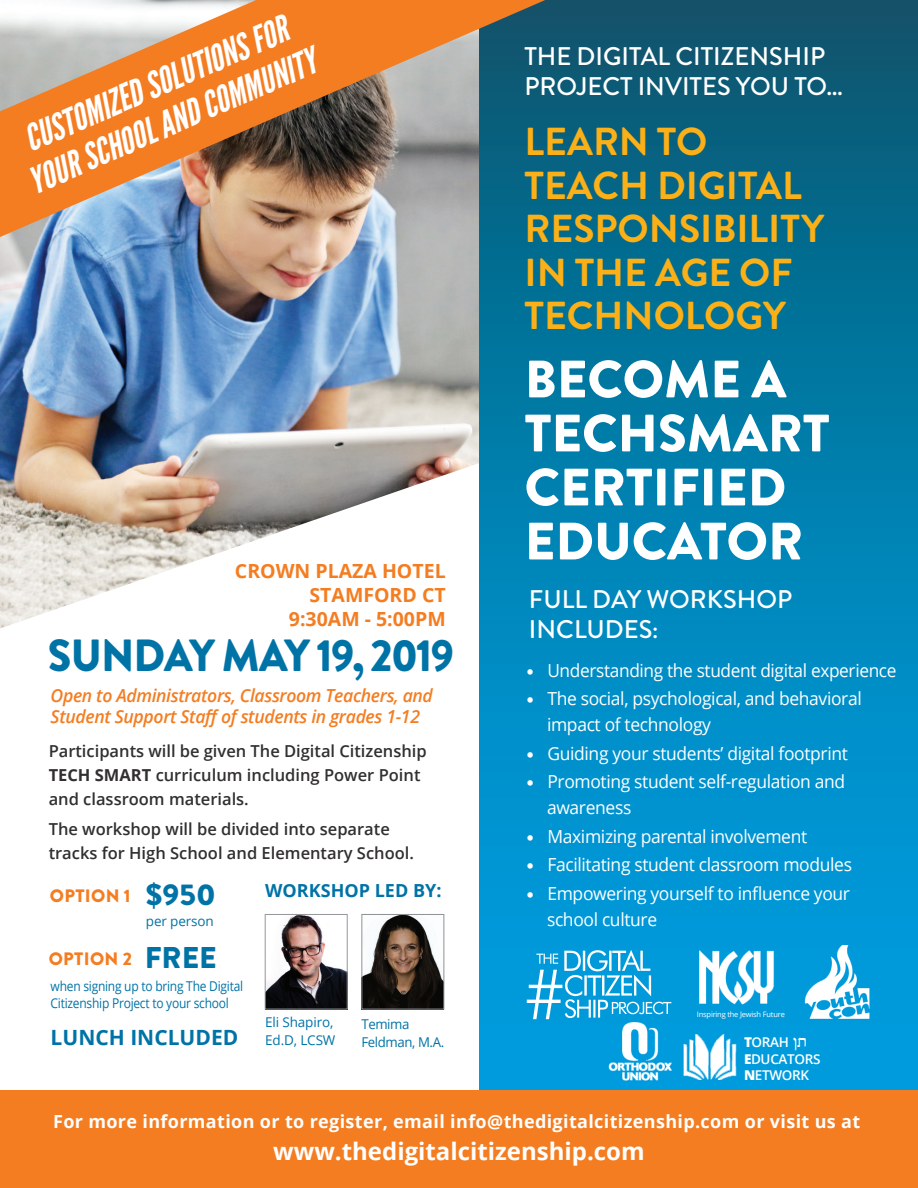
<style>
.page{position:relative;width:918px;height:1188px;background:#fff}
.page>*{position:absolute;margin:0;border:0;box-sizing:border-box;transform-origin:0 0}
.t1{font:900 52.5px/54px "Brandon Grotesque";color:#fff}
.t2{font:900 45px "Brandon Grotesque";letter-spacing:-.04em;color:#0073a6;scale:.96 1}
.t3{font:700 39px/43.5px "Brandon Grotesque";color:#fbb017}
.t4{font:italic 36px/40.5px "League Gothic";color:#fff;text-align:center}
.t5{font:900 30px "Brandon Grotesque";color:#0073a6;scale:1.05 1}
.t6{font:500 25.5px/30.6px "Brandon Grotesque";color:#fff}
.t7{font:700 24px "Open Sans";color:#fff}
.t8{font:700 21px "Open Sans";color:#0073a6}
.t9{font:700 19.5px/24px "Open Sans";color:#f47d21;text-align:right}
.t10{font:18px/25.5px "Open Sans";letter-spacing:-.02em;color:#fff}
.t11{font:italic 600 18px/21px "Open Sans";letter-spacing:-.02em;color:#f47d21}
.t12{font:700 18px "Open Sans";letter-spacing:.02em;color:#fff}
.t13{font:18px "Open Sans";letter-spacing:-.02em;color:#fff;scale:.96 1}
.t14{font:900 18px "Brandon Grotesque";letter-spacing:.02em;color:#f47d21}
.t15{font:700 18px "Open Sans";color:#0073a6}
.t16{font:600 16.5px/24px "Open Sans";color:#312f30}
.t17{font:16.5px "UD Avital";color:#fff}
.t18{font:13.5px/16.5px "Open Sans";letter-spacing:-.02em;color:#0073a6;scale:.89 1}
.t19{font:13.5px/18px "Open Sans";letter-spacing:-.02em;color:#0073a6}
.t20{font:600 13.5px/16.5px "Open Sans";letter-spacing:-.025em;color:#fff}
.t21{font:7.5px "Open Sans";letter-spacing:-.025em;color:#fff}
.s1{font-weight:700}
.s2{font-size:30px;color:#0073a6}
.s3{font-family:"Myriad Pro";font-weight:900;font-size:19.5px}
.s4{font-weight:800}
</style>
<div class="page">
<img style="left:0;top:237px;width:479px;height:75px">
<svg style="left:0;top:312px;width:479px;height:698px"></svg>
<div style="left:479px;top:0;width:439px;height:1188px;background:linear-gradient(to bottom,#085a73,#00acf8)"></div>
<div style="left:0;top:1090px;width:918px;height:98px;background:#f47d21"></div>
<svg style="left:527px;top:950px;width:144px;height:69px;background:#3cb1e3"></svg>
<svg style="left:0;top:0;width:545px;height:237px;background:#b28b69"></svg>
<img style="left:363px;top:916px;width:79px;height:91px">
<div style="left:361px;top:914px;width:83px;height:95px;border:1px solid #8f9194"></div>
<img style="left:267px;top:916px;width:79px;height:91px">
<div style="left:265px;top:914px;width:83px;height:95px;border:1px solid #95979a"></div>
<img style="left:603px;top:1019px;width:75px;height:69px">
<img style="left:691px;top:942px;width:88px;height:79px">
<img style="left:802px;top:945px;width:71px;height:78px">
<img style="left:668px;top:1019px;width:82px;height:60px">
<h3 class="t4" style="left:6px;top:129px;width:312px;rotate:-24deg">CUSTOMIZED SOLUTIONS FOR<br>YOUR SCHOOL AND COMMUNITY</h3>
<p class="t9" style="left:235px;top:559px;width:212px">CROWN PLAZA HOTEL<br>STAMFORD CT<br>9:30AM - 5:00PM</p>
<h2 class="t2" style="left:48px;top:624px;width:424px">SUNDAY MAY 19, 2019</h2>
<p class="t11" style="left:51px;top:685px;width:384px">Open to Administrators, Classroom Teachers, and<br>Student Support Staff of students in grades 1-12</p>
<p class="t16" style="left:49px;top:738px;width:380px">Participants will be given The Digital Citizenship<br><span class="s1">TECH SMART</span> curriculum including Power Point and classroom materials.</p>
<p class="t16" style="left:49px;top:816px;width:367px">The workshop will be divided into separate tracks for High School and Elementary School.</p>
<h3 class="t5" style="left:146px;top:873px;width:68px">$950</h3>
<p class="t19" style="left:146px;top:912px;width:69px">per person</p>
<p class="t15" style="left:265px;top:878px;width:178px">WORKSHOP LED BY:</p>
<p class="t14" style="left:50px;top:883px;width:82px">OPTION 1</p>
<p class="t14" style="left:49px;top:946px;width:170px">OPTION 2 <span class="s2">FREE</span></p>
<p class="t18" style="left:51px;top:978px;width:218px">when signing up to bring The Digital<br>Citizenship Project to your school</p>
<p class="t8" style="left:51px;top:1023px;width:189px">LUNCH INCLUDED</p>
<p class="t19" style="left:265px;top:1013px;width:72px">Eli Shapiro,<br>Ed.D, LCSW</p>
<p class="t19" style="left:361px;top:1015px;width:84px">Temima<br>Feldman, M.A.</p>
<h3 class="t6" style="left:524px;top:41px;width:320px">THE DIGITAL CITIZENSHIP<br>PROJECT INVITES YOU TO...</h3>
<h3 class="t3" style="left:525px;top:121px;width:301px">LEARN TO<br>TEACH DIGITAL<br>RESPONSIBILITY<br>IN THE AGE OF<br>TECHNOLOGY</h3>
<h1 class="t1" style="left:525px;top:353px;width:306px">BECOME A<br>TECHSMART<br>CERTIFIED<br>EDUCATOR</h1>
<h3 class="t6" style="left:529px;top:584px;width:265px">FULL DAY WORKSHOP<br>INCLUDES:</h3>
<p class="t13" style="left:527px;top:658px;width:387px"><span class="s3">•</span> Understanding the student digital experience</p>
<p class="t10" style="left:547px;top:686px;width:316px;text-indent:-20px"><span class="s3">•</span> The social, psychological, and behavioral impact of technology</p>
<p class="t10" style="left:527px;top:740px;width:323px"><span class="s3">•</span> Guiding your students’ digital footprint</p>
<p class="t10" style="left:547px;top:769px;width:300px;text-indent:-20px"><span class="s3">•</span> Promoting student self-regulation and awareness</p>
<p class="t10" style="left:527px;top:823px;width:282px"><span class="s3">•</span> Maximizing parental involvement</p>
<p class="t10" style="left:527px;top:852px;width:327px"><span class="s3">•</span> Facilitating student classroom modules</p>
<p class="t10" style="left:547px;top:880px;width:305px;text-indent:-20px"><span class="s3">•</span> Empowering yourself to influence your school culture</p>
<p class="t21" style="left:697px;top:1009px;width:89px">Inspiring the Jewish Future</p>
<p class="t20" style="left:744px;top:1034px;width:78px"><span class="s4">T</span>ORAH<br><span class="s4">E</span>DUCATORS<br><span class="s4">N</span>ETWORK</p>
<p class="t17" style="left:792px;top:1036px;width:16px">תן</p>
<p class="t12" style="left:53px;top:1109px;width:809px">For more information or to register, email info@thedigitalcitizenship.com or visit us at</p>
<h3 class="t7" style="left:273px;top:1134px;width:373px">www.thedigitalcitizenship.com</h3>
</div>
